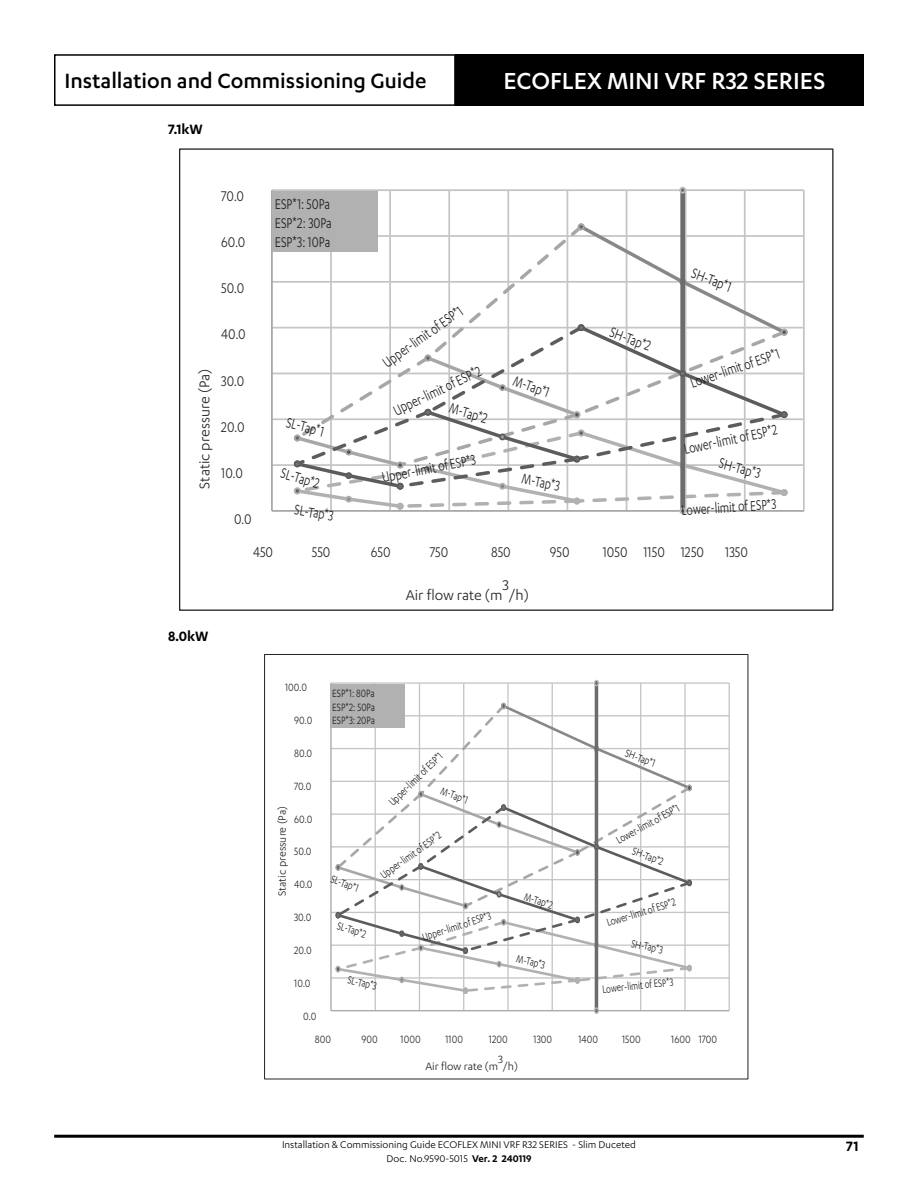
<style>
.page{position:relative;width:918px;height:1188px;background:#fff}
.page>*{position:absolute;margin:0;border:0;box-sizing:border-box;transform-origin:0 0}
.t1{font:500 27px "Karbon";color:#fff}
.t2{font:500 24px "Karbon";color:#000}
.t3{font:16.35px "Karbon";color:#1c1c1c;scale:.75 1}
.t4{font:16.35px "Karbon";color:#252525;scale:.85 1}
.t5{font:16.35px "Karbon";color:#252525}
.t6{font:16.35px/19px "Karbon";color:#1c1c1c;text-align:justify;scale:.79 1}
.Paragraph_01_Subsubsec{font:600 15.75px "Karbon";color:#000}
.t7{font:12.3px "Karbon";color:#1c1c1c;scale:.75 1}
.t8{font:12.3px "Karbon";color:#252525;scale:.85 1}
.t9{font:12.3px "Karbon";color:#252525}
.t10{font:12.3px/13.5px "Karbon";color:#1c1c1c;text-align:justify;scale:.79 1}
.t11{font:11.25px/13.5px "Karbon";color:#000;text-align:center}
.s1{font-weight:600}
</style>
<div class="page">
<hr style="left:54px;top:1135px;width:810px;height:3px;background:#000">
<div style="left:54px;top:54px;width:402px;height:52px;border:2px solid #000"></div>
<div style="left:456px;top:54px;width:408px;height:52px;background:#000"></div>
<hr style="left:272px;top:189px;width:532px;height:2px;background:#c5c5c5">
<hr style="left:272px;top:235px;width:532px;height:2px;background:#c5c5c5">
<hr style="left:272px;top:281px;width:532px;height:2px;background:#c5c5c5">
<hr style="left:272px;top:327px;width:532px;height:2px;background:#c5c5c5">
<hr style="left:272px;top:373px;width:532px;height:1px;background:#c5c5c5">
<hr style="left:272px;top:418px;width:532px;height:2px;background:#c5c5c5">
<hr style="left:272px;top:464px;width:532px;height:2px;background:#c5c5c5">
<hr style="left:803px;top:190px;width:2px;height:321px;background:#c5c5c5">
<hr style="left:744px;top:190px;width:2px;height:321px;background:#c5c5c5">
<hr style="left:685px;top:190px;width:2px;height:321px;background:#c5c5c5">
<hr style="left:626px;top:190px;width:1px;height:321px;background:#c5c5c5">
<hr style="left:567px;top:190px;width:1px;height:321px;background:#c5c5c5">
<hr style="left:507px;top:190px;width:2px;height:321px;background:#c5c5c5">
<hr style="left:448px;top:190px;width:2px;height:321px;background:#c5c5c5">
<hr style="left:389px;top:190px;width:2px;height:321px;background:#c5c5c5">
<hr style="left:271px;top:190px;width:2px;height:321px;background:#a7a7a7">
<hr style="left:272px;top:510px;width:532px;height:2px;background:#a7a7a7">
<div style="left:680px;top:190px;width:5px;height:321px;background:#6c6c6c"></div>
<div style="left:679px;top:507px;width:7px;height:7px;border:2px solid #bbb;border-radius:50%"></div>
<div style="left:679px;top:187px;width:7px;height:7px;border:2px solid #bbb;border-radius:50%"></div>
<svg style="left:293px;top:222px;width:496px;height:291px"></svg>
<div style="left:294px;top:460px;width:7px;height:7px;border:2px dashed #5c5c5c;border-radius:50%"></div>
<div style="left:272px;top:191px;width:105px;height:60px;background:#b1b1b1"></div>
<hr style="left:331px;top:682px;width:398px;height:2px;background:#c5c5c5">
<hr style="left:331px;top:715px;width:398px;height:1px;background:#c5c5c5">
<hr style="left:331px;top:748px;width:398px;height:1px;background:#c5c5c5">
<hr style="left:331px;top:781px;width:398px;height:1px;background:#c5c5c5">
<hr style="left:331px;top:813px;width:398px;height:2px;background:#c5c5c5">
<hr style="left:331px;top:846px;width:398px;height:2px;background:#c5c5c5">
<hr style="left:331px;top:879px;width:398px;height:1px;background:#c5c5c5">
<hr style="left:331px;top:912px;width:398px;height:1px;background:#c5c5c5">
<hr style="left:331px;top:945px;width:398px;height:1px;background:#c5c5c5">
<hr style="left:331px;top:977px;width:398px;height:2px;background:#c5c5c5">
<hr style="left:729px;top:683px;width:1px;height:328px;background:#c5c5c5">
<hr style="left:684px;top:683px;width:2px;height:328px;background:#c5c5c5">
<hr style="left:640px;top:683px;width:1px;height:328px;background:#c5c5c5">
<hr style="left:552px;top:683px;width:1px;height:328px;background:#c5c5c5">
<hr style="left:507px;top:683px;width:2px;height:328px;background:#c5c5c5">
<hr style="left:463px;top:683px;width:1px;height:328px;background:#c5c5c5">
<hr style="left:419px;top:683px;width:1px;height:328px;background:#c5c5c5">
<hr style="left:375px;top:683px;width:1px;height:328px;background:#c5c5c5">
<hr style="left:330px;top:683px;width:2px;height:328px;background:#a7a7a7">
<hr style="left:331px;top:1010px;width:398px;height:1px;background:#a7a7a7">
<hr style="left:595px;top:683px;width:3px;height:328px;background:#6c6c6c">
<svg style="left:594px;top:1007px;width:5px;height:7px"></svg>
<svg style="left:594px;top:680px;width:5px;height:6px"></svg>
<svg style="left:334px;top:702px;width:359px;height:292px"></svg>
<div style="left:331px;top:684px;width:74px;height:43px;background:#b1b1b1"></div>
<h2 class="t2" style="left:64px;top:67px;width:364px">Installation and Commissioning Guide</h2>
<h1 class="t1" style="left:503px;top:66px;width:323px">ECOFLEX MINI VRF R32 SERIES</h1>
<p class="Paragraph_01_Subsubsec" style="left:168px;top:121px;width:36px">7.1kW</p>
<p class="t5" style="left:196px;top:489px;width:121px;rotate:-90deg">Static pressure (Pa)</p>
<p class="t4" style="left:221px;top:187px;width:28px">70.0</p>
<p class="t4" style="left:221px;top:233px;width:30px">60.0</p>
<p class="t4" style="left:221px;top:279px;width:29px">50.0</p>
<p class="t4" style="left:221px;top:325px;width:30px">40.0</p>
<p class="t4" style="left:221px;top:372px;width:29px">30.0</p>
<p class="t4" style="left:221px;top:418px;width:29px">20.0</p>
<p class="t4" style="left:221px;top:464px;width:27px">10.0</p>
<p class="t4" style="left:234px;top:510px;width:22px">0.0</p>
<p class="t6" style="left:275px;top:194px;width:74px">ESP*1: 50Pa ESP*2: 30Pa ESP*3: 10Pa</p>
<p class="t3" style="left:289px;top:413px;width:53px;rotate:15deg">SL-Tap*1</p>
<p class="t3" style="left:284px;top:464px;width:54px;rotate:17deg">SL-Tap*2</p>
<p class="t3" style="left:296px;top:500px;width:54px;rotate:10deg">SL-Tap*3</p>
<p class="t3" style="left:379px;top:356px;width:127px;rotate:-35deg">Upper-limit of ESP*1</p>
<p class="t3" style="left:390px;top:403px;width:129px;rotate:-25deg">Upper-limit of ESP*2</p>
<p class="t3" style="left:380px;top:469px;width:129px;rotate:-11deg">Upper-limit of ESP*3</p>
<p class="t3" style="left:452px;top:399px;width:53px;rotate:16deg">M-Tap*2</p>
<p class="t3" style="left:517px;top:372px;width:52px;rotate:20deg">M-Tap*1</p>
<p class="t3" style="left:524px;top:470px;width:53px;rotate:11deg">M-Tap*3</p>
<p class="t3" style="left:613px;top:323px;width:58px;rotate:20deg">SH-Tap*2</p>
<p class="t3" style="left:695px;top:265px;width:57px;rotate:20deg">SH-Tap*1</p>
<p class="t3" style="left:688px;top:375px;width:127px;rotate:-19deg">Lower-limit of ESP*1</p>
<p class="t3" style="left:682px;top:440px;width:128px;rotate:-12deg">Lower-limit of ESP*2</p>
<p class="t3" style="left:722px;top:454px;width:58px;rotate:15deg">SH-Tap*3</p>
<p class="t3" style="left:681px;top:501px;width:128px;rotate:-4deg">Lower-limit of ESP*3</p>
<p class="t4" style="left:253px;top:543px;width:25px">450</p>
<p class="t4" style="left:312px;top:543px;width:23px">550</p>
<p class="t4" style="left:371px;top:543px;width:25px">650</p>
<p class="t4" style="left:430px;top:543px;width:23px">750</p>
<p class="t4" style="left:491px;top:543px;width:25px">850</p>
<p class="t4" style="left:550px;top:543px;width:25px">950</p>
<p class="t4" style="left:603px;top:543px;width:121px">1050 1150 1250</p>
<p class="t4" style="left:725px;top:543px;width:28px">1350</p>
<p class="t5" style="left:503px;top:577px;width:8px">3</p>
<p class="t5" style="left:406px;top:586px;width:125px">Air flow rate (m /h)</p>
<p class="Paragraph_01_Subsubsec" style="left:168px;top:627px;width:42px">8.0kW</p>
<p class="t8" style="left:285px;top:681px;width:27px">100.0</p>
<p class="t8" style="left:294px;top:714px;width:23px">90.0</p>
<p class="t8" style="left:294px;top:747px;width:23px">80.0</p>
<p class="t8" style="left:294px;top:779px;width:22px">70.0</p>
<p class="t8" style="left:294px;top:812px;width:23px">60.0</p>
<p class="t8" style="left:294px;top:845px;width:22px">50.0</p>
<p class="t8" style="left:294px;top:878px;width:23px">40.0</p>
<p class="t8" style="left:294px;top:911px;width:22px">30.0</p>
<p class="t8" style="left:294px;top:943px;width:22px">20.0</p>
<p class="t8" style="left:294px;top:976px;width:21px">10.0</p>
<p class="t8" style="left:303px;top:1009px;width:17px">0.0</p>
<p class="t9" style="left:275px;top:896px;width:92px;rotate:-90deg">Static pressure (Pa)</p>
<p class="t10" style="left:332px;top:686px;width:56px">ESP*1: 80Pa ESP*2: 50Pa ESP*3: 20Pa</p>
<p class="t7" style="left:386px;top:799px;width:96px;rotate:-44deg">Upper-limit of ESP*1</p>
<p class="t7" style="left:443px;top:784px;width:39px;rotate:20deg">M-Tap*1</p>
<p class="t7" style="left:378px;top:871px;width:97px;rotate:-36deg">Upper-limit of ESP*2</p>
<p class="t7" style="left:420px;top:931px;width:97px;rotate:-18deg">Upper-limit of ESP*3</p>
<p class="t7" style="left:334px;top:872px;width:40px;rotate:20deg">SL-Tap*1</p>
<p class="t7" style="left:339px;top:919px;width:41px;rotate:17deg">SL-Tap*2</p>
<p class="t7" style="left:349px;top:973px;width:41px;rotate:13deg">SL-Tap*3</p>
<p class="t7" style="left:526px;top:890px;width:40px;rotate:16deg">M-Tap*2</p>
<p class="t7" style="left:518px;top:952px;width:40px;rotate:13deg">M-Tap*3</p>
<p class="t7" style="left:628px;top:746px;width:43px;rotate:20deg">SH-Tap*1</p>
<p class="t7" style="left:614px;top:835px;width:96px;rotate:-29deg">Lower-limit of ESP*1</p>
<p class="t7" style="left:635px;top:844px;width:44px;rotate:20deg">SH-Tap*2</p>
<p class="t7" style="left:605px;top:916px;width:97px;rotate:-17deg">Lower-limit of ESP*2</p>
<p class="t7" style="left:633px;top:937px;width:44px;rotate:12deg">SH-Tap*3</p>
<p class="t7" style="left:602px;top:982px;width:97px;rotate:-6deg">Lower-limit of ESP*3</p>
<p class="t8" style="left:315px;top:1033px;width:21px">800</p>
<p class="t8" style="left:362px;top:1033px;width:21px">900</p>
<p class="t8" style="left:401px;top:1033px;width:25px">1000</p>
<p class="t8" style="left:445px;top:1033px;width:22px">1100</p>
<p class="t8" style="left:489px;top:1033px;width:24px">1200</p>
<p class="t8" style="left:534px;top:1033px;width:23px">1300</p>
<p class="t8" style="left:579px;top:1033px;width:25px">1400</p>
<p class="t8" style="left:622px;top:1033px;width:23px">1500</p>
<p class="t8" style="left:671px;top:1033px;width:56px">1600 1700</p>
<p class="t9" style="left:498px;top:1053px;width:6px">3</p>
<p class="t9" style="left:425px;top:1060px;width:94px">Air flow rate (m /h)</p>
<p class="t11" style="left:282px;top:1138px;width:355px">Installation &amp; Commissioning Guide ECOFLEX MINI VRF R32 SERIES - Slim Duceted<br>Doc. No.9590-5015 <span class="s1">Ver. 2 240119</span></p>
<p class="Paragraph_01_Subsubsec" style="left:846px;top:1137px;width:14px">71</p>
</div>
